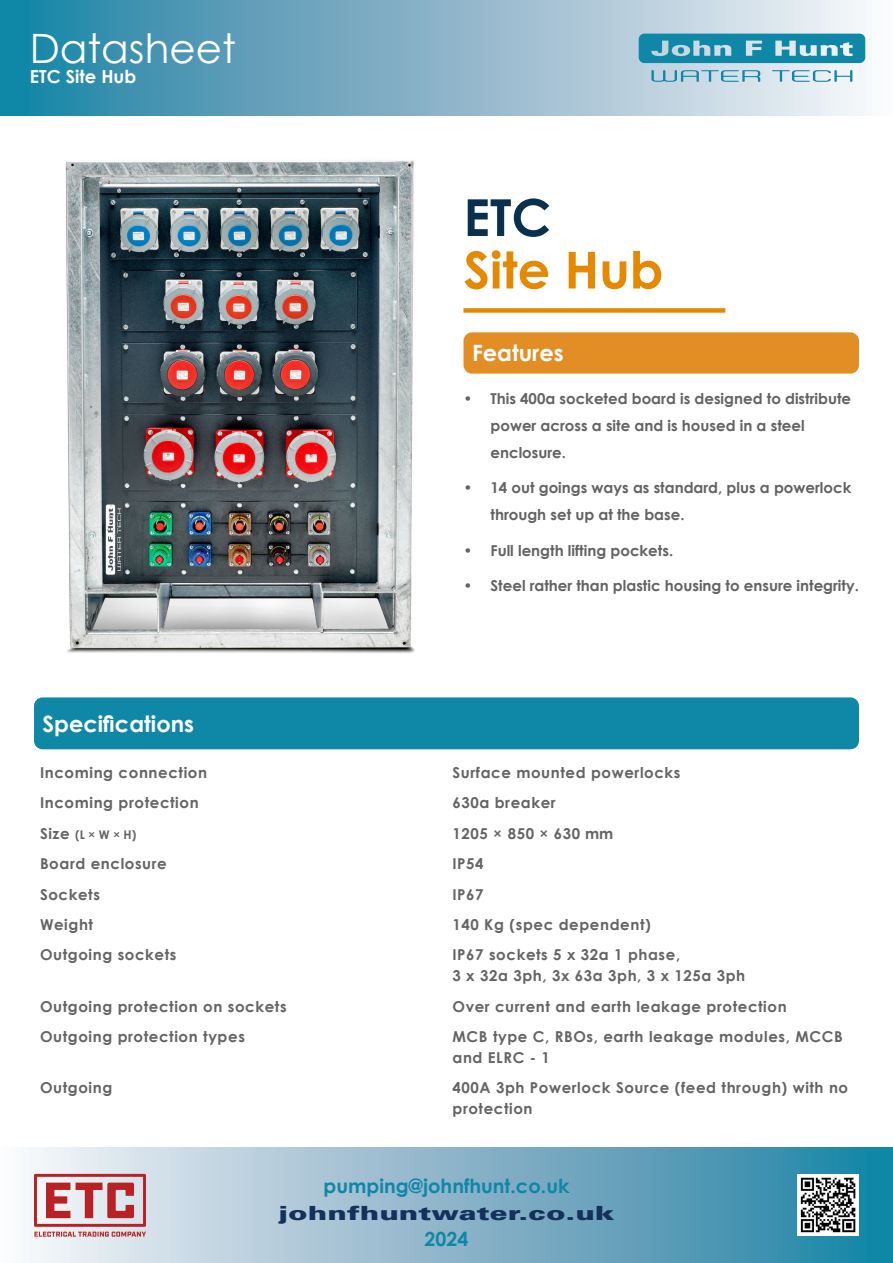
<style>
.page{position:relative;width:893px;height:1263px;background:#fff}
.page>*{position:absolute;margin:0;border:0;box-sizing:border-box;transform-origin:0 0}
.t1{font:700 51px "Century Gothic";color:#e58903}
.t2{font:700 51px "Century Gothic";color:#09304e}
.t3{font:40.5px "Century Gothic";color:#fff}
.t4{font:700 22.5px "Century Gothic";color:#fff}
.t5{font:700 19.5px "Century Gothic";color:#0f87a7}
.t6{font:900 19.5px "Univers";color:#14315b;scale:1.5 1}
.t7{font:700 18px "Century Gothic";color:#fff}
.t8{font:700 15px/21px "Century Gothic";letter-spacing:.04em;color:#636466}
.t9{font:700 15px/27px "Century Gothic";color:#636366}
.t10{font:700 12px "Century Gothic";color:#636366}
.s1{font-size:15px;color:#636466}
.s2{color:#636366}
</style>
<div class="page">
<svg style="left:0;top:0;width:866px;height:115px;background:#7eb1c7"></svg>
<svg style="left:639px;top:34px;width:226px;height:48px;background:#6bb1c6"></svg>
<svg style="left:29px;top:1147px;width:864px;height:116px;background:#85b4c9"></svg>
<div style="left:34px;top:697px;width:825px;height:52px;background:#0f87a7;border-radius:9px"></div>
<svg style="left:34px;top:1174px;width:112px;height:63px;background:#d1979b"></svg>
<div style="left:463px;top:308px;width:262px;height:5px;background:#e58903"></div>
<div style="left:463px;top:332px;width:396px;height:42px;background:#e28e25;border-radius:9px"></div>
<img style="left:798px;top:1175px;width:61px;height:61px">
<img style="left:65px;top:160px;width:350px;height:493px">
<p class="t3" style="left:30px;top:20px;width:207px">Datasheet</p>
<p class="t7" style="left:30px;top:63px;width:108px">ETC Site Hub</p>
<p class="t2" style="left:463px;top:179px;width:89px">ETC</p>
<p class="t1" style="left:463px;top:231px;width:201px">Site Hub</p>
<p class="t4" style="left:472px;top:336px;width:93px">Features</p>
<p class="t9" style="left:490px;top:384px;width:362px;text-indent:-27px">• This 400a socketed board is designed to distribute power across a site and is housed in a steel enclosure.</p>
<p class="t9" style="left:490px;top:474px;width:362px;text-indent:-27px">• 14 out goings ways as standard, plus a powerlock through set up at the base.</p>
<p class="t9" style="left:463px;top:536px;width:211px">• Full length lifting pockets.</p>
<p class="t9" style="left:463px;top:572px;width:397px">• Steel rather than plastic housing to ensure integrity.</p>
<p class="t4" style="left:43px;top:706px;width:153px">Specifications</p>
<p class="t8" style="left:40px;top:761px;width:169px">Incoming connection</p>
<p class="t8" style="left:452px;top:761px;width:229px">Surface mounted powerlocks</p>
<p class="t8" style="left:40px;top:792px;width:160px">Incoming protection</p>
<p class="t8" style="left:452px;top:792px;width:105px">630a breaker</p>
<p class="t10" style="left:40px;top:825px;width:98px"><span class="s1">Size</span> (L × W × H)</p>
<p class="t8" style="left:452px;top:822px;width:162px">1205 × 850 × 630 <span class="s2">mm</span></p>
<p class="t8" style="left:40px;top:852px;width:128px">Board enclosure</p>
<p class="t8" style="left:452px;top:852px;width:33px">IP54</p>
<p class="t8" style="left:40px;top:883px;width:61px">Sockets</p>
<p class="t8" style="left:452px;top:883px;width:33px">IP67</p>
<p class="t8" style="left:40px;top:913px;width:55px">Weight</p>
<p class="t8" style="left:452px;top:913px;width:200px">140 Kg (spec dependent)</p>
<p class="t8" style="left:40px;top:944px;width:138px">Outgoing sockets</p>
<p class="t8" style="left:452px;top:944px;width:229px">IP67 sockets 5 x 32a 1 phase,</p>
<p class="t8" style="left:452px;top:965px;width:294px">3 x 32a 3ph, 3x 63a 3ph, 3 x 125a 3ph</p>
<p class="t8" style="left:40px;top:995px;width:248px">Outgoing protection on sockets</p>
<p class="t8" style="left:452px;top:995px;width:336px">Over current and earth leakage protection</p>
<p class="t8" style="left:40px;top:1025px;width:206px">Outgoing protection types</p>
<p class="t8" style="left:452px;top:1025px;width:392px">MCB type C, RBOs, earth leakage modules, MCCB and ELRC - 1</p>
<p class="t8" style="left:40px;top:1077px;width:74px">Outgoing</p>
<p class="t8" style="left:452px;top:1077px;width:397px">400A 3ph Powerlock Source (feed through) with no protection</p>
<p class="t5" style="left:324px;top:1171px;width:247px">pumping@johnfhunt.co.uk</p>
<p class="t5" style="left:425px;top:1224px;width:45px">2024</p>
<p class="t6" style="left:279px;top:1200px;width:225px">johnfhuntwater.co.uk</p>
</div>
